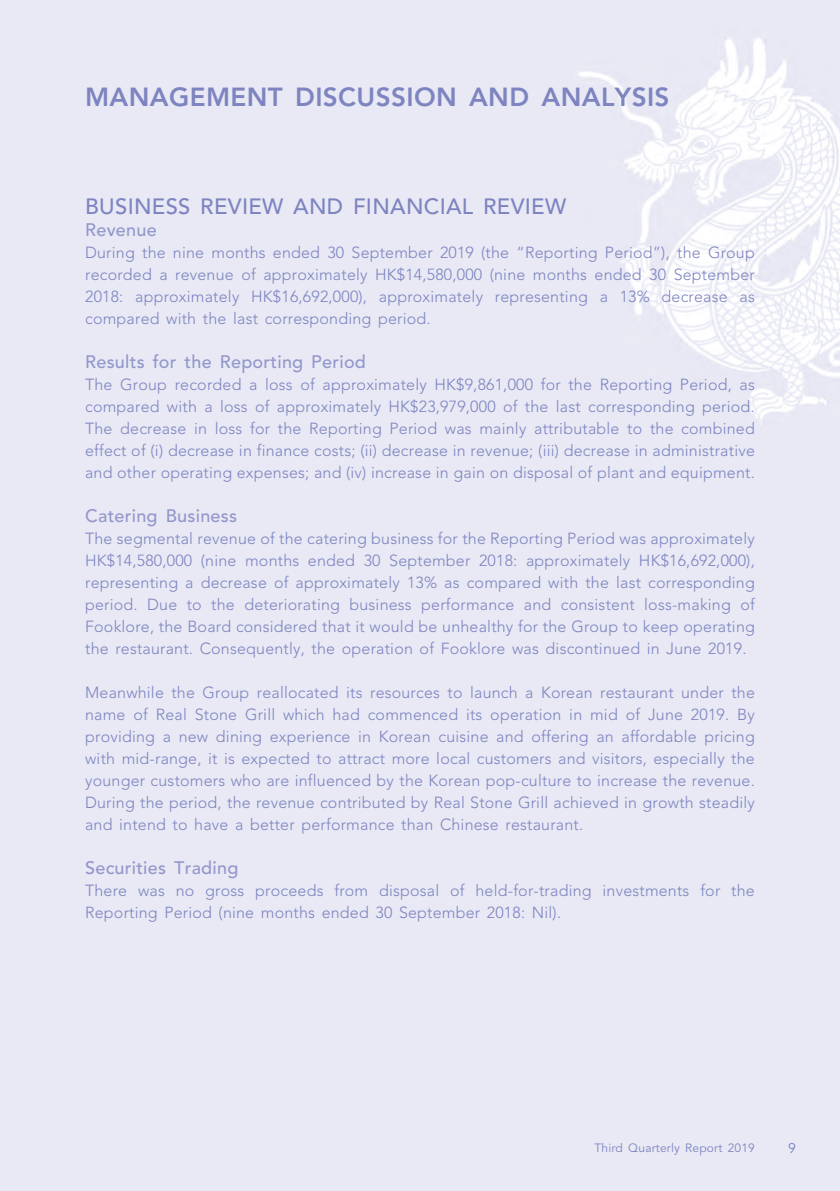
<style>
.page{position:relative;width:840px;height:1191px;background:#fff}
.page>*{position:absolute;margin:0;border:0;box-sizing:border-box;transform-origin:0 0}
.t1{font:800 26px "Avenir LT Std";letter-spacing:.015em;color:#7d84c0}
._03_H1{font:500 22px "Avenir LT Std";letter-spacing:.015em;color:#7d84c0}
._04___H2{font:500 18px "Avenir LT Std";letter-spacing:.015em;color:#9397cb}
._11_P0{font:300 16px/22px "Avenir LT Std";letter-spacing:.015em;color:#7d84c0;text-align:justify}
.t2{font:14px "Avenir LT Std";color:#7d84c0}
.t3{font:12px "Avenir LT Std";letter-spacing:.015em;color:#7d84c0}
</style>
<div class="page">
<h1 class="t1" style="left:85px;top:82px;width:585px">MANAGEMENT DISCUSSION AND ANALYSIS</h1>
<p class="_03_H1" style="left:85px;top:194px;width:482px">BUSINESS REVIEW AND FINANCIAL REVIEW</p>
<p class="_04___H2" style="left:85px;top:219px;width:73px">Revenue</p>
<p class="_11_P0" style="left:85px;top:242px;width:671px">During the nine months ended 30 September 2019 (the “Reporting Period”), the Group recorded a revenue of approximately HK$14,580,000 (nine months ended 30 September 2018: approximately HK$16,692,000), approximately representing a 13% decrease as compared with the last corresponding period.</p>
<p class="_04___H2" style="left:85px;top:351px;width:282px">Results for the Reporting Period</p>
<p class="_11_P0" style="left:85px;top:374px;width:671px">The Group recorded a loss of approximately HK$9,861,000 for the Reporting Period, as compared with a loss of approximately HK$23,979,000 of the last corresponding period.<br>The decrease in loss for the Reporting Period was mainly attributable to the combined effect of (i) decrease in finance costs; (ii) decrease in revenue; (iii) decrease in administrative and other operating expenses; and (iv) increase in gain on disposal of plant and equipment.</p>
<p class="_04___H2" style="left:85px;top:505px;width:153px">Catering Business</p>
<p class="_11_P0" style="left:85px;top:528px;width:671px">The segmental revenue of the catering business for the Reporting Period was approximately HK$14,580,000 (nine months ended 30 September 2018: approximately HK$16,692,000), representing a decrease of approximately 13% as compared with the last corresponding period. Due to the deteriorating business performance and consistent loss-making of Fooklore, the Board considered that it would be unhealthy for the Group to keep operating the restaurant. Consequently, the operation of Fooklore was discontinued in June 2019.</p>
<p class="_11_P0" style="left:85px;top:682px;width:671px">Meanwhile the Group reallocated its resources to launch a Korean restaurant under the name of Real Stone Grill which had commenced its operation in mid of June 2019. By providing a new dining experience in Korean cuisine and offering an affordable pricing with mid-range, it is expected to attract more local customers and visitors, especially the younger customers who are influenced by the Korean pop-culture to increase the revenue.<br>During the period, the revenue contributed by Real Stone Grill achieved in growth steadily and intend to have a better performance than Chinese restaurant.</p>
<p class="_04___H2" style="left:85px;top:857px;width:155px">Securities Trading</p>
<p class="_11_P0" style="left:85px;top:880px;width:670px">There was no gross proceeds from disposal of held-for-trading investments for the<br>Reporting Period (nine months ended 30 September 2018: Nil).</p>
<p class="t3" style="left:594px;top:1141px;width:162px">Third Quarterly Report 2019</p>
<p class="t2" style="left:787px;top:1140px;width:9px">9</p>
</div>
